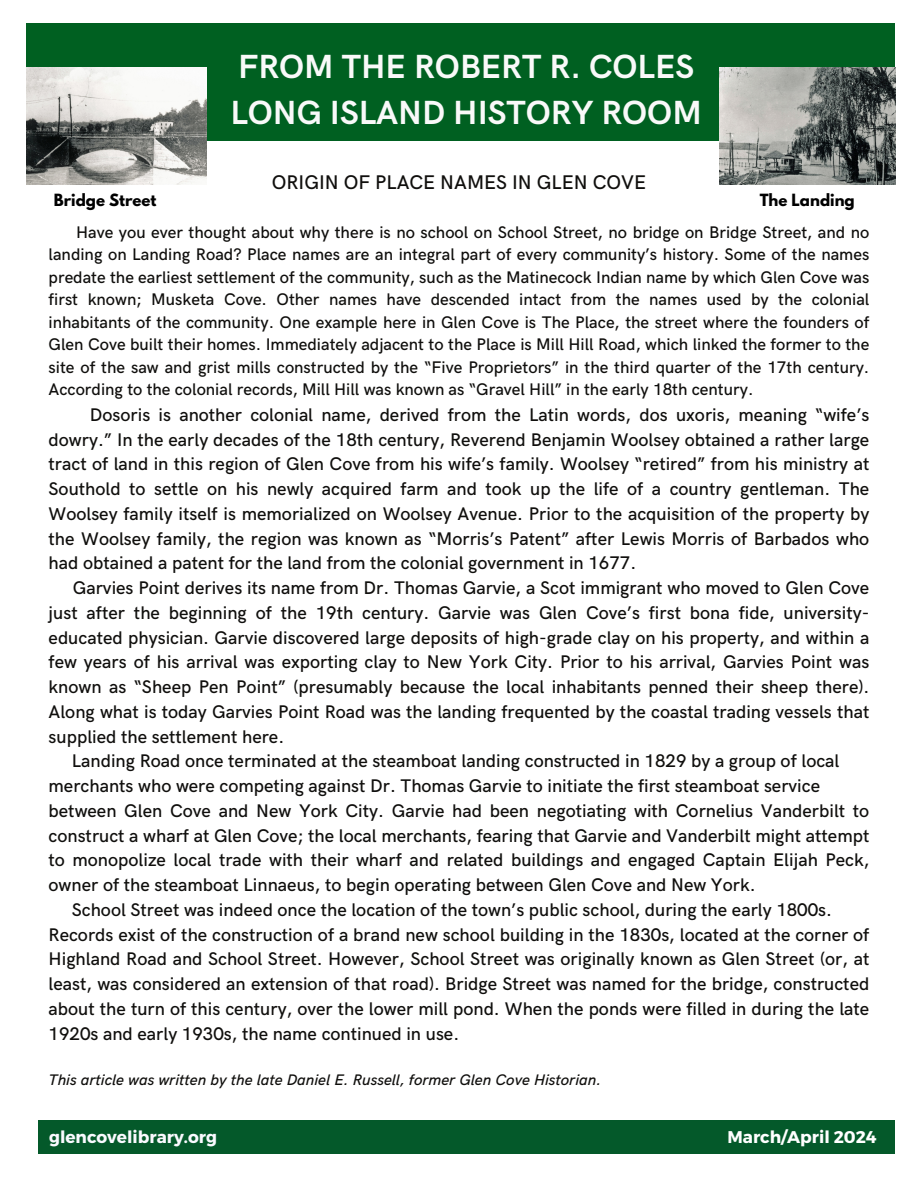
<style>
.page{position:relative;width:918px;height:1188px;background:#fff}
.page>*{position:absolute;margin:0;border:0;box-sizing:border-box;transform-origin:0 0}
.t1{font:700 33.6px/46.2px "HK Grotesk";color:#f9f9f9}
.t2{font:500 19.8px "HK Grotesk";color:#100f0d}
.t3{font:500 18.3px/24.8px "HK Grotesk";color:#100f0d;text-align:justify}
.t4{font:700 16.95px "Montserrat";color:#fafaff}
.t5{font:700 16.95px "Montserrat";color:#fff}
.t6{font:500 16.8px/22.5px "HK Grotesk";color:#100f0d;text-align:justify}
.t7{font:italic 500 15.3px "HK Grotesk";color:#100f0d}
.t8{font:700 15px "League Spartan";color:#000}
</style>
<div class="page">
<div style="left:26px;top:23px;width:869px;height:118px;background:#006021"></div>
<div style="left:38px;top:1120px;width:856px;height:33px;background:#04592a"></div>
<img style="left:26px;top:68px;width:180px;height:117px">
<img style="left:719px;top:68px;width:177px;height:117px">
<h1 class="t1" style="left:230px;top:45px;width:473px">FROM THE ROBERT R. COLES<br>LONG ISLAND HISTORY ROOM</h1>
<p class="t2" style="left:272px;top:171px;width:376px">ORIGIN OF PLACE NAMES IN GLEN COVE</p>
<p class="t6" style="left:49px;top:221px;width:822px;text-indent:28px">Have you ever thought about why there is no school on School Street, no bridge on Bridge Street, and no landing on Landing Road? Place names are an integral part of every community’s history. Some of the names predate the earliest settlement of the community, such as the Matinecock Indian name by which Glen Cove was first known; Musketa Cove. Other names have descended intact from the names used by the colonial inhabitants of the community. One example here in Glen Cove is The Place, the street where the founders of Glen Cove built their homes. Immediately adjacent to the Place is Mill Hill Road, which linked the former to the site of the saw and grist mills constructed by the “Five Proprietors” in the third quarter of the 17th century.<br>According to the colonial records, Mill Hill was known as “Gravel Hill” in the early 18th century.</p>
<p class="t3" style="left:49px;top:403px;width:822px;text-indent:41px">Dosoris is another colonial name, derived from the Latin words, dos uxoris, meaning “wife’s dowry.” In the early decades of the 18th century, Reverend Benjamin Woolsey obtained a rather large tract of land in this region of Glen Cove from his wife’s family. Woolsey “retired” from his ministry at Southold to settle on his newly acquired farm and took up the life of a country gentleman. The Woolsey family itself is memorialized on Woolsey Avenue. Prior to the acquisition of the property by the Woolsey family, the region was known as “Morris’s Patent” after Lewis Morris of Barbados who had obtained a patent for the land from the colonial government in 1677.</p>
<p class="t3" style="left:73px;top:576px;width:798px">Garvies Point derives its name from Dr. Thomas Garvie, a Scot immigrant who moved to Glen Cove</p>
<p class="t3" style="left:49px;top:601px;width:822px">just after the beginning of the 19th century. Garvie was Glen Cove’s first bona fide, university-</p>
<p class="t3" style="left:49px;top:626px;width:822px">educated physician. Garvie discovered large deposits of high-grade clay on his property, and within a</p>
<p class="t3" style="left:49px;top:651px;width:822px">few years of his arrival was exporting clay to New York City. Prior to his arrival, Garvies Point was</p>
<p class="t3" style="left:49px;top:675px;width:822px">known as “Sheep Pen Point” (presumably because the local inhabitants penned their sheep there).</p>
<p class="t3" style="left:49px;top:700px;width:822px">Along what is today Garvies Point Road was the landing frequented by the coastal trading vessels that</p>
<p class="t3" style="left:49px;top:725px;width:237px">supplied the settlement here.</p>
<p class="t3" style="left:72px;top:750px;width:769px">Landing Road once terminated at the steamboat landing constructed in 1829 by a group of local</p>
<p class="t3" style="left:49px;top:774px;width:773px">merchants who were competing against Dr. Thomas Garvie to initiate the first steamboat service</p>
<p class="t3" style="left:49px;top:799px;width:822px">between Glen Cove and New York City. Garvie had been negotiating with Cornelius Vanderbilt to</p>
<p class="t3" style="left:49px;top:824px;width:822px">construct a wharf at Glen Cove; the local merchants, fearing that Garvie and Vanderbilt might attempt</p>
<p class="t3" style="left:49px;top:849px;width:822px">to monopolize local trade with their wharf and related buildings and engaged Captain Elijah Peck,</p>
<p class="t3" style="left:49px;top:873px;width:708px">owner of the steamboat Linnaeus, to begin operating between Glen Cove and New York.</p>
<p class="t3" style="left:72px;top:898px;width:762px">School Street was indeed once the location of the town’s public school, during the early 1800s.</p>
<p class="t3" style="left:49px;top:923px;width:822px">Records exist of the construction of a brand new school building in the 1830s, located at the corner of</p>
<p class="t3" style="left:49px;top:948px;width:822px">Highland Road and School Street. However, School Street was originally known as Glen Street (or, at</p>
<p class="t3" style="left:49px;top:972px;width:822px">least, was considered an extension of that road). Bridge Street was named for the bridge, constructed</p>
<p class="t3" style="left:49px;top:997px;width:822px">about the turn of this century, over the lower mill pond. When the ponds were filled in during the late</p>
<p class="t3" style="left:49px;top:1022px;width:412px">1920s and early 1930s, the name continued in use.</p>
<p class="t7" style="left:49px;top:1071px;width:554px">This article was written by the late Daniel E. Russell, former Glen Cove Historian.</p>
<p class="t8" style="left:54px;top:193px;width:104px">Bridge Street</p>
<p class="t8" style="left:760px;top:193px;width:97px">The Landing</p>
<p class="t4" style="left:49px;top:1126px;width:169px">glencovelibrary.org</p>
<p class="t5" style="left:728px;top:1126px;width:151px">March/April 2024</p>
</div>
